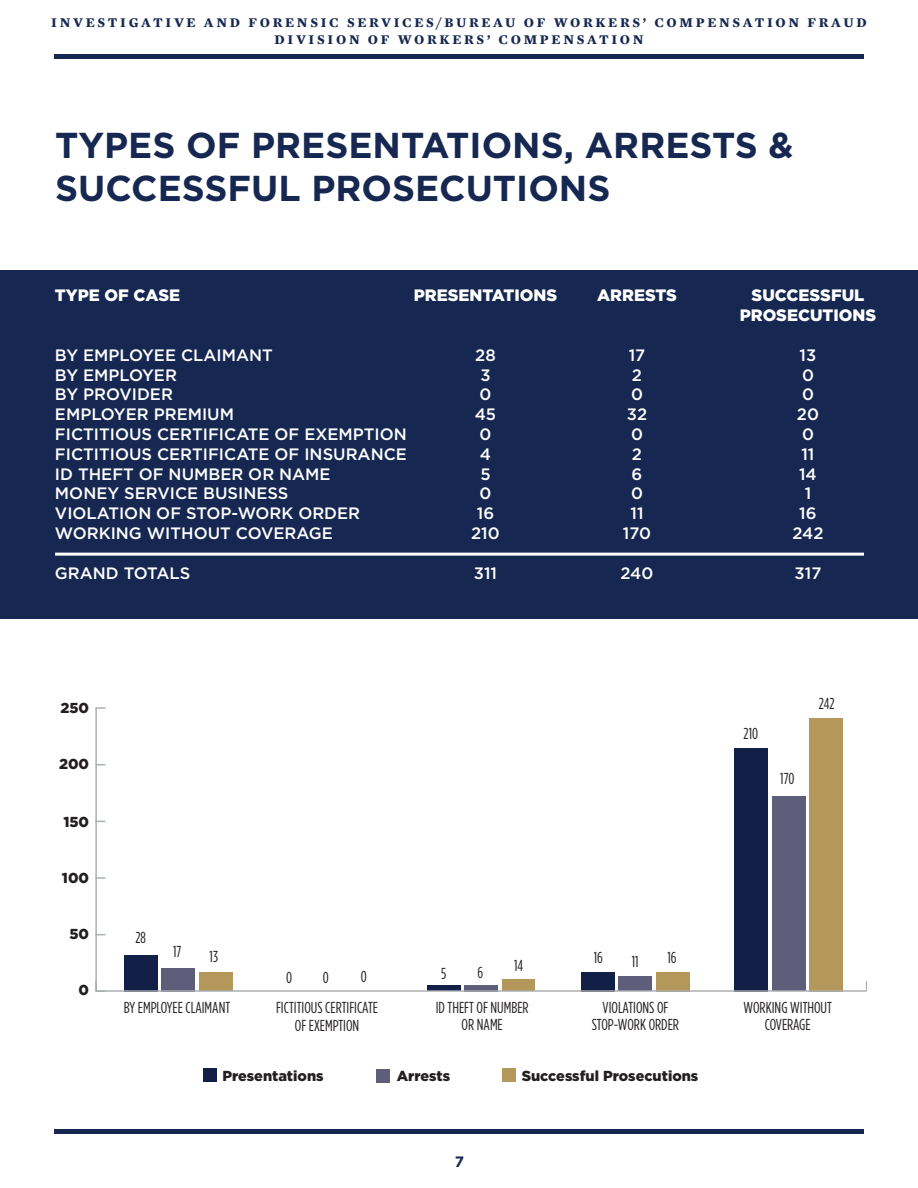
<style>
.page{position:relative;width:918px;height:1188px;background:#fff}
.page>*{position:absolute;margin:0;border:0;box-sizing:border-box;transform-origin:0 0}
.t1{font:700 36px/43.2px "Gotham";color:#162851}
.t2{font:500 16.5px "Gotham";color:#fff}
.t3{font:900 16.5px "Gotham";color:#fff}
.t4{font:15.9px/17.4px "Gotham Condensed";color:#231f20;text-align:center}
.t5{font:700 15px "Gotham";color:#162851}
.t6{font:900 14.4px "Gotham";color:#231f20}
.t7{font:700 13.5px/16.2px "Mercury Text G1";letter-spacing:.2em;color:#162851;text-align:center}
</style>
<div class="page">
<hr style="left:54px;top:54px;width:810px;height:4px;background:#162851">
<hr style="left:54px;top:1130px;width:810px;height:4px;background:#162851">
<div style="left:0;top:270px;width:918px;height:349px;background:#162851"></div>
<hr style="left:55px;top:553px;width:809px;height:3px;background:#fff">
<div style="left:199px;top:973px;width:33px;height:18px;background:#b4975a"></div>
<div style="left:161px;top:968px;width:34px;height:23px;background:#5f5e7a"></div>
<div style="left:124px;top:955px;width:34px;height:36px;background:#122047"></div>
<div style="left:502px;top:979px;width:33px;height:11px;background:#b4975a"></div>
<div style="left:464px;top:985px;width:34px;height:6px;background:#5f5e7a"></div>
<div style="left:427px;top:986px;width:33px;height:5px;background:#122047"></div>
<div style="left:809px;top:718px;width:34px;height:273px;background:#b4975a"></div>
<div style="left:772px;top:796px;width:34px;height:195px;background:#5f5e7a"></div>
<div style="left:735px;top:748px;width:33px;height:243px;background:#122047"></div>
<div style="left:203px;top:1068px;width:14px;height:14px;background:#122047"></div>
<div style="left:376px;top:1069px;width:14px;height:13px;background:#5f5e7a"></div>
<div style="left:502px;top:1068px;width:14px;height:14px;background:#b4975a"></div>
<hr style="left:95px;top:708px;width:2px;height:283px;background:#aaaeb1">
<svg style="left:95px;top:877px;width:10px;height:2px"></svg>
<svg style="left:95px;top:707px;width:10px;height:2px"></svg>
<div style="left:656px;top:972px;width:33px;height:19px;background:#b4975a"></div>
<div style="left:619px;top:976px;width:33px;height:15px;background:#5f5e7a"></div>
<div style="left:581px;top:972px;width:34px;height:19px;background:#122047"></div>
<hr style="left:96px;top:990px;width:770px;height:2px;background:#aaaeb1">
<p class="t7" style="left:51px;top:15px;width:817px">INVESTIGATIVE AND FORENSIC SERVICES/BUREAU OF WORKERS’ COMPENSATION FRAUD<br>DIVISION OF WORKERS’ COMPENSATION</p>
<p class="t1" style="left:55px;top:123px;width:740px">TYPES OF PRESENTATIONS, ARRESTS &amp;<br>SUCCESSFUL PROSECUTIONS</p>
<p class="t3" style="left:55px;top:286px;width:127px">TYPE OF CASE</p>
<p class="t3" style="left:414px;top:286px;width:145px">PRESENTATIONS</p>
<p class="t3" style="left:597px;top:286px;width:81px">ARRESTS</p>
<p class="t3" style="left:752px;top:286px;width:114px">SUCCESSFUL</p>
<p class="t3" style="left:740px;top:306px;width:138px">PROSECUTIONS</p>
<p class="t2" style="left:55px;top:346px;width:219px">BY EMPLOYEE CLAIMANT</p>
<p class="t2" style="left:475px;top:346px;width:22px">28</p>
<p class="t2" style="left:629px;top:346px;width:18px">17</p>
<p class="t2" style="left:800px;top:346px;width:18px">13</p>
<p class="t2" style="left:55px;top:365px;width:123px">BY EMPLOYER</p>
<p class="t2" style="left:480px;top:365px;width:12px">3</p>
<p class="t2" style="left:632px;top:365px;width:12px">2</p>
<p class="t2" style="left:802px;top:365px;width:13px">0</p>
<p class="t2" style="left:55px;top:385px;width:119px">BY PROVIDER</p>
<p class="t2" style="left:480px;top:385px;width:13px">0</p>
<p class="t2" style="left:631px;top:385px;width:13px">0</p>
<p class="t2" style="left:802px;top:385px;width:13px">0</p>
<p class="t2" style="left:55px;top:405px;width:181px">EMPLOYER PREMIUM</p>
<p class="t2" style="left:475px;top:405px;width:23px">45</p>
<p class="t2" style="left:627px;top:405px;width:22px">32</p>
<p class="t2" style="left:797px;top:405px;width:24px">20</p>
<p class="t2" style="left:55px;top:425px;width:353px">FICTITIOUS CERTIFICATE OF EXEMPTION</p>
<p class="t2" style="left:480px;top:425px;width:13px">0</p>
<p class="t2" style="left:631px;top:425px;width:13px">0</p>
<p class="t2" style="left:802px;top:425px;width:13px">0</p>
<p class="t2" style="left:55px;top:445px;width:353px">FICTITIOUS CERTIFICATE OF INSURANCE</p>
<p class="t2" style="left:480px;top:445px;width:13px">4</p>
<p class="t2" style="left:632px;top:445px;width:12px">2</p>
<p class="t2" style="left:801px;top:445px;width:15px">11</p>
<p class="t2" style="left:55px;top:464px;width:277px">ID THEFT OF NUMBER OR NAME</p>
<p class="t2" style="left:480px;top:464px;width:12px">5</p>
<p class="t2" style="left:632px;top:464px;width:12px">6</p>
<p class="t2" style="left:799px;top:464px;width:19px">14</p>
<p class="t2" style="left:55px;top:484px;width:235px">MONEY SERVICE BUSINESS</p>
<p class="t2" style="left:480px;top:484px;width:13px">0</p>
<p class="t2" style="left:631px;top:484px;width:13px">0</p>
<p class="t2" style="left:805px;top:484px;width:8px">1</p>
<p class="t2" style="left:55px;top:504px;width:307px">VIOLATION OF STOP-WORK ORDER</p>
<p class="t2" style="left:477px;top:504px;width:19px">16</p>
<p class="t2" style="left:630px;top:504px;width:15px">11</p>
<p class="t2" style="left:799px;top:504px;width:19px">16</p>
<p class="t2" style="left:55px;top:524px;width:279px">WORKING WITHOUT COVERAGE</p>
<p class="t2" style="left:471px;top:524px;width:30px">210</p>
<p class="t2" style="left:623px;top:524px;width:30px">170</p>
<p class="t2" style="left:792px;top:524px;width:33px">242</p>
<p class="t2" style="left:55px;top:563px;width:137px">GRAND TOTALS</p>
<p class="t2" style="left:474px;top:563px;width:25px">311</p>
<p class="t2" style="left:621px;top:563px;width:34px">240</p>
<p class="t2" style="left:795px;top:563px;width:28px">317</p>
<p class="t6" style="left:60px;top:699px;width:30px">250</p>
<p class="t6" style="left:59px;top:756px;width:32px">200</p>
<p class="t6" style="left:63px;top:813px;width:27px">150</p>
<p class="t6" style="left:62px;top:869px;width:29px">100</p>
<p class="t6" style="left:69px;top:926px;width:21px">50</p>
<p class="t6" style="left:79px;top:982px;width:12px">0</p>
<p class="t4" style="left:135px;top:929px;width:12px">28</p>
<p class="t4" style="left:173px;top:942px;width:10px">17</p>
<p class="t4" style="left:210px;top:948px;width:10px">13</p>
<p class="t4" style="left:286px;top:968px;width:8px">0</p>
<p class="t4" style="left:323px;top:968px;width:8px">0</p>
<p class="t4" style="left:361px;top:967px;width:8px">0</p>
<p class="t4" style="left:441px;top:965px;width:7px">5</p>
<p class="t4" style="left:477px;top:964px;width:7px">6</p>
<p class="t4" style="left:514px;top:957px;width:11px">14</p>
<p class="t4" style="left:594px;top:948px;width:11px">16</p>
<p class="t4" style="left:632px;top:953px;width:8px">11</p>
<p class="t4" style="left:667px;top:949px;width:11px">16</p>
<p class="t4" style="left:743px;top:725px;width:16px">210</p>
<p class="t4" style="left:780px;top:769px;width:16px">170</p>
<p class="t4" style="left:819px;top:694px;width:17px">242</p>
<p class="t4" style="left:124px;top:998px;width:108px">BY EMPLOYEE CLAIMANT</p>
<p class="t4" style="left:276px;top:999px;width:104px">FICTITIOUS CERTIFICATE<br>OF EXEMPTION</p>
<p class="t4" style="left:592px;top:998px;width:89px">VIOLATIONS OF<br>STOP-WORK ORDER</p>
<p class="t4" style="left:744px;top:998px;width:90px">WORKING WITHOUT<br>COVERAGE</p>
<p class="t6" style="left:222px;top:1067px;width:103px">Presentations</p>
<p class="t6" style="left:397px;top:1067px;width:55px">Arrests</p>
<p class="t6" style="left:522px;top:1067px;width:178px">Successful Prosecutions</p>
<p class="t4" style="left:436px;top:998px;width:94px">ID THEFT OF NUMBER<br>OR NAME</p>
<p class="t5" style="left:455px;top:1153px;width:11px">7</p>
</div>
